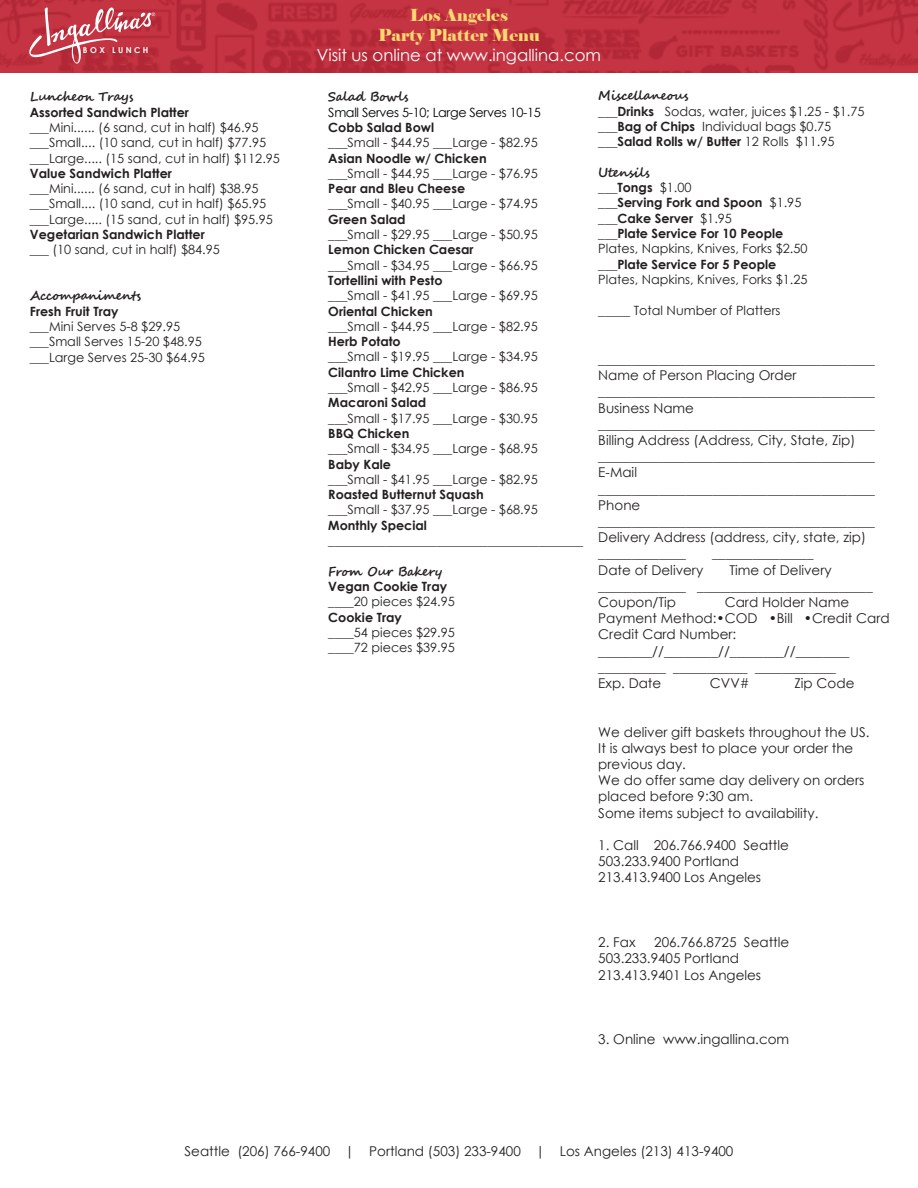
<style>
.page{position:relative;width:918px;height:1188px;background:#fff}
.page>*{position:absolute;margin:0;border:0;box-sizing:border-box;transform-origin:0 0}
.t1{font:16.5px "Century Gothic";color:#fff}
.t2{font:16.5px "Elephant";color:#ffd970}
.t3{font:13.5px/16.2px "Century Gothic";color:#231f20}
.t4{font:12.75px "Century Gothic";color:#231f20}
.t5{font:700 12.75px "Century Gothic";color:#231f20}
.t6{font:700 12.75px "Segoe Script";letter-spacing:-.025em;color:#231f20}
.t7{font:12.75px "Century Gothic";letter-spacing:-.025em;color:#000}
.t8{font:700 8.1px "Century Gothic";letter-spacing:.3em;color:#fff}
.s1{font-weight:700}
.s2{font-weight:400}
</style>
<div class="page">
<img style="left:0;top:0;width:918px;height:72px">
<svg style="left:25px;top:5px;width:130px;height:60px"></svg>
<p class="t8" style="left:83px;top:44px;width:67px">BOX LUNCH</p>
<p class="t6" style="left:30px;top:86px;width:105px">Luncheon Trays</p>
<p class="t5" style="left:30px;top:102px;width:161px">Assorted Sandwich Platter</p>
<p class="t4" style="left:30px;top:118px;width:230px">___Mini...... (6 sand, cut in half) $46.95</p>
<p class="t4" style="left:30px;top:134px;width:238px">___Small.... (10 sand, cut in half) $77.95</p>
<p class="t4" style="left:30px;top:149px;width:252px">___Large..... (15 sand, cut in half) $112.95</p>
<p class="t5" style="left:30px;top:164px;width:144px">Value Sandwich Platter</p>
<p class="t4" style="left:30px;top:180px;width:230px">___Mini...... (6 sand, cut in half) $38.95</p>
<p class="t4" style="left:30px;top:195px;width:238px">___Small.... (10 sand, cut in half) $65.95</p>
<p class="t4" style="left:30px;top:210px;width:245px">___Large..... (15 sand, cut in half) $95.95</p>
<p class="t5" style="left:30px;top:225px;width:176px">Vegetarian Sandwich Platter</p>
<p class="t4" style="left:30px;top:241px;width:192px">___ (10 sand, cut in half) $84.95</p>
<p class="t6" style="left:30px;top:285px;width:113px">Accompaniments</p>
<p class="t5" style="left:30px;top:301px;width:90px">Fresh Fruit Tray</p>
<p class="t4" style="left:30px;top:317px;width:152px">___Mini Serves 5-8 $29.95</p>
<p class="t4" style="left:30px;top:333px;width:173px">___Small Serves 15-20 $48.95</p>
<p class="t4" style="left:30px;top:349px;width:177px">___Large Serves 25-30 $64.95</p>
<p class="t2" style="left:410px;top:5px;width:100px">Los Angeles</p>
<p class="t2" style="left:378px;top:25px;width:163px">Party Platter Menu</p>
<p class="t1" style="left:317px;top:43px;width:286px">Visit us online at www.ingallina.com</p>
<p class="t6" style="left:598px;top:85px;width:92px">Miscellaneous</p>
<p class="t4" style="left:598px;top:102px;width:268px">___<span class="s1">Drinks</span> Sodas, water, juices $1.25 - $1.75</p>
<p class="t4" style="left:598px;top:117px;width:235px">___<span class="s1">Bag of Chips</span> Individual bags $0.75</p>
<p class="t5" style="left:598px;top:132px;width:238px"><span class="s2">___</span>Salad Rolls w/ Butter <span class="s2">12 Rolls $11.95</span></p>
<p class="t6" style="left:598px;top:162px;width:53px">Utensils</p>
<p class="t4" style="left:598px;top:179px;width:95px">___<span class="s1">Tongs</span> $1.00</p>
<p class="t5" style="left:598px;top:193px;width:205px"><span class="s2">___</span>Serving Fork and Spoon <span class="s2">$1.95</span></p>
<p class="t5" style="left:598px;top:208px;width:135px"><span class="s2">___</span>Cake Server <span class="s2">$1.95</span></p>
<p class="t5" style="left:598px;top:224px;width:187px"><span class="s2">___</span>Plate Service For 10 People</p>
<p class="t4" style="left:598px;top:240px;width:211px">Plates, Napkins, Knives, Forks $2.50</p>
<p class="t5" style="left:598px;top:254px;width:179px"><span class="s2">___</span>Plate Service For 5 People</p>
<p class="t4" style="left:598px;top:270px;width:211px">Plates, Napkins, Knives, Forks $1.25</p>
<p class="t4" style="left:598px;top:302px;width:184px">_____ Total Number of Platters</p>
<p class="t6" style="left:328px;top:86px;width:82px">Salad Bowls</p>
<p class="t7" style="left:328px;top:103px;width:214px">Small Serves 5-10; Large Serves 10-15</p>
<p class="t5" style="left:328px;top:118px;width:107px">Cobb Salad Bowl</p>
<p class="t4" style="left:328px;top:134px;width:211px">___Small - $44.95 ___Large - $82.95</p>
<p class="t5" style="left:328px;top:148px;width:160px">Asian Noodle w/ Chicken</p>
<p class="t4" style="left:328px;top:164px;width:211px">___Small - $44.95 ___Large - $76.95</p>
<p class="t5" style="left:328px;top:179px;width:138px">Pear and Bleu Cheese</p>
<p class="t4" style="left:328px;top:195px;width:211px">___Small - $40.95 ___Large - $74.95</p>
<p class="t5" style="left:328px;top:209px;width:79px">Green Salad</p>
<p class="t4" style="left:328px;top:225px;width:211px">___Small - $29.95 ___Large - $50.95</p>
<p class="t5" style="left:328px;top:240px;width:147px">Lemon Chicken Caesar</p>
<p class="t4" style="left:328px;top:256px;width:211px">___Small - $34.95 ___Large - $66.95</p>
<p class="t5" style="left:328px;top:271px;width:116px">Tortellini with Pesto</p>
<p class="t4" style="left:328px;top:287px;width:211px">___Small - $41.95 ___Large - $69.95</p>
<p class="t5" style="left:328px;top:301px;width:106px">Oriental Chicken</p>
<p class="t4" style="left:328px;top:317px;width:211px">___Small - $44.95 ___Large - $82.95</p>
<p class="t5" style="left:328px;top:332px;width:74px">Herb Potato</p>
<p class="t4" style="left:328px;top:348px;width:211px">___Small - $19.95 ___Large - $34.95</p>
<p class="t5" style="left:328px;top:362px;width:138px">Cilantro Lime Chicken</p>
<p class="t4" style="left:328px;top:378px;width:211px">___Small - $42.95 ___Large - $86.95</p>
<p class="t5" style="left:328px;top:393px;width:99px">Macaroni Salad</p>
<p class="t4" style="left:328px;top:409px;width:211px">___Small - $17.95 ___Large - $30.95</p>
<p class="t5" style="left:328px;top:424px;width:83px">BBQ Chicken</p>
<p class="t4" style="left:328px;top:440px;width:211px">___Small - $34.95 ___Large - $68.95</p>
<p class="t5" style="left:328px;top:454px;width:64px">Baby Kale</p>
<p class="t4" style="left:328px;top:470px;width:211px">___Small - $41.95 ___Large - $82.95</p>
<p class="t5" style="left:328px;top:485px;width:157px">Roasted Butternut Squash</p>
<p class="t4" style="left:328px;top:501px;width:211px">___Small - $37.95 ___Large - $68.95</p>
<p class="t5" style="left:328px;top:515px;width:100px">Monthly Special</p>
<p class="t4" style="left:328px;top:531px;width:256px">________________________________________</p>
<p class="t6" style="left:328px;top:561px;width:116px">From Our Bakery</p>
<p class="t5" style="left:328px;top:577px;width:120px">Vegan Cookie Tray</p>
<p class="t4" style="left:328px;top:593px;width:128px">____20 pieces $24.95</p>
<p class="t5" style="left:328px;top:607px;width:75px">Cookie Tray</p>
<p class="t4" style="left:328px;top:623px;width:128px">____54 pieces $29.95</p>
<p class="t4" style="left:328px;top:639px;width:128px">____72 pieces $39.95</p>
<p class="t3" style="left:598px;top:351px;width:278px">_________________________________________</p>
<p class="t3" style="left:598px;top:367px;width:200px">Name of Person Placing Order</p>
<p class="t3" style="left:598px;top:383px;width:278px">_________________________________________</p>
<p class="t3" style="left:598px;top:399px;width:97px">Business Name</p>
<p class="t3" style="left:598px;top:416px;width:278px">_________________________________________</p>
<p class="t3" style="left:598px;top:432px;width:259px">Billing Address (Address, City, State, Zip)</p>
<p class="t3" style="left:598px;top:448px;width:278px">_________________________________________</p>
<p class="t3" style="left:598px;top:464px;width:40px">E-Mail</p>
<p class="t3" style="left:598px;top:480px;width:278px">_________________________________________</p>
<p class="t3" style="left:598px;top:497px;width:44px">Phone</p>
<p class="t3" style="left:598px;top:513px;width:278px">_________________________________________</p>
<p class="t3" style="left:598px;top:529px;width:269px">Delivery Address (address, city, state, zip)</p>
<p class="t3" style="left:598px;top:545px;width:89px">_____________</p>
<p class="t3" style="left:712px;top:545px;width:103px">_______________</p>
<p class="t3" style="left:598px;top:561px;width:106px">Date of Delivery</p>
<p class="t3" style="left:729px;top:561px;width:104px">Time of Delivery</p>
<p class="t3" style="left:598px;top:578px;width:276px">_____________ __________________________</p>
<p class="t3" style="left:598px;top:594px;width:79px">Coupon/Tip</p>
<p class="t3" style="left:725px;top:594px;width:126px">Card Holder Name</p>
<p class="t3" style="left:598px;top:610px;width:293px">Payment Method:•COD •Bill •Credit Card</p>
<p class="t3" style="left:598px;top:626px;width:139px">Credit Card Number:</p>
<p class="t3" style="left:598px;top:642px;width:253px">________//________//________//________</p>
<p class="t3" style="left:598px;top:659px;width:239px">__________ ___________ ____________</p>
<p class="t3" style="left:598px;top:675px;width:65px">Exp. Date</p>
<p class="t3" style="left:710px;top:675px;width:41px">CVV#</p>
<p class="t3" style="left:794px;top:675px;width:61px">Zip Code</p>
<p class="t3" style="left:598px;top:723px;width:273px">We deliver gift baskets throughout the US.</p>
<p class="t3" style="left:598px;top:740px;width:257px">It is always best to place your order the previous day.</p>
<p class="t3" style="left:598px;top:772px;width:268px">We do offer same day delivery on orders placed before 9:30 am.</p>
<p class="t3" style="left:598px;top:804px;width:222px">Some items subject to availability.</p>
<p class="t3" style="left:598px;top:837px;width:192px">1. Call 206.766.9400 Seattle</p>
<p class="t3" style="left:598px;top:853px;width:142px">503.233.9400 Portland</p>
<p class="t3" style="left:598px;top:869px;width:164px">213.413.9400 Los Angeles</p>
<p class="t3" style="left:598px;top:934px;width:39px">2. Fax</p>
<p class="t3" style="left:654px;top:934px;width:137px">206.766.8725 Seattle</p>
<p class="t3" style="left:598px;top:950px;width:142px">503.233.9405 Portland</p>
<p class="t3" style="left:598px;top:966px;width:164px">213.413.9401 Los Angeles</p>
<p class="t3" style="left:598px;top:1031px;width:192px">3. Online www.ingallina.com</p>
<p class="t3" style="left:185px;top:1143px;width:550px">Seattle (206) 766-9400 | Portland (503) 233-9400 | Los Angeles (213) 413-9400</p>
</div>
